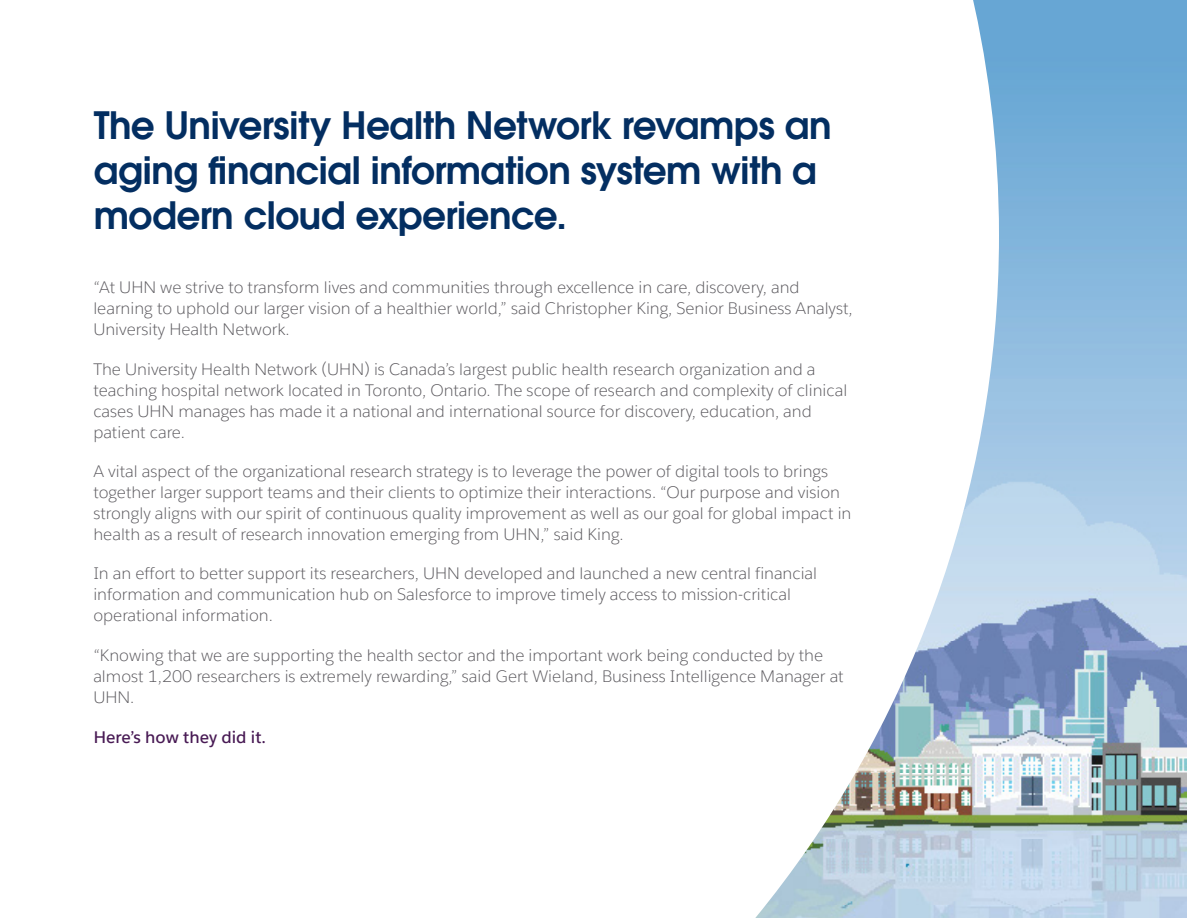
<style>
.page{position:relative;width:1188px;height:918px;background:#fff}
.page>*{position:absolute;margin:0;border:0;box-sizing:border-box;transform-origin:0 0}
.t1{font:600 37.5px/45px "ITC Avant Garde Std";letter-spacing:-.015em;color:#032e61}
.t2{font:300 16.5px/21px "Salesforce Sans";color:#59575c}
.t3{font:600 16.5px "Salesforce Sans";color:#481a54}
</style>
<div class="page">
<img style="left:999px;top:0;width:188px;height:918px">
<svg style="left:755px;top:0;width:244px;height:918px"></svg>
<h1 class="t1" style="left:94px;top:102px;width:739px">The University Health Network revamps an aging financial information system with a modern cloud experience.</h1>
<p class="t2" style="left:93px;top:277px;width:761px">“At UHN we strive to transform lives and communities through excellence in care, discovery, and learning to uphold our larger vision of a healthier world,” said Christopher King, Senior Business Analyst,<br>University Health Network.</p>
<p class="t2" style="left:93px;top:358px;width:755px">The University Health Network (UHN) is Canada’s largest public health research organization and a teaching hospital network located in Toronto, Ontario. The scope of research and complexity of clinical cases UHN manages has made it a national and international source for discovery, education, and patient care.</p>
<p class="t2" style="left:93px;top:461px;width:760px">A vital aspect of the organizational research strategy is to leverage the power of digital tools to brings together larger support teams and their clients to optimize their interactions. “Our purpose and vision strongly aligns with our spirit of continuous quality improvement as well as our goal for global impact in health as a result of research innovation emerging from UHN,” said King.</p>
<p class="t2" style="left:93px;top:563px;width:725px">In an effort to better support its researchers, UHN developed and launched a new central financial information and communication hub on Salesforce to improve timely access to mission-critical operational information.</p>
<p class="t2" style="left:93px;top:644px;width:752px">“Knowing that we are supporting the health sector and the important work being conducted by the almost 1,200 researchers is extremely rewarding,” said Gert Wieland, Business Intelligence Manager at<br>UHN.</p>
<p class="t3" style="left:94px;top:727px;width:174px">Here’s how they did it.</p>
</div>
